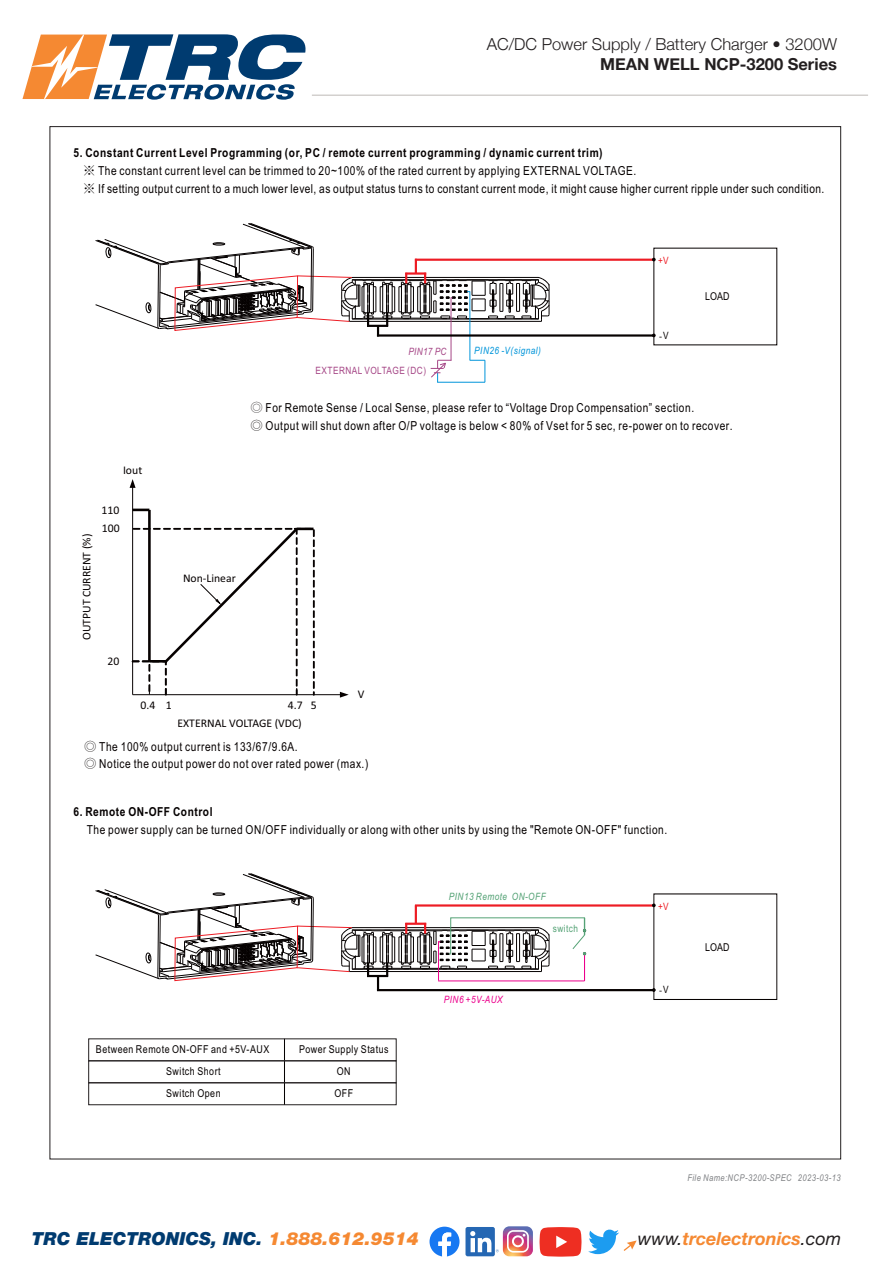
<style>
.page{position:relative;width:891px;height:1269px;background:#fff}
.page>*{position:absolute;margin:0;border:0;box-sizing:border-box;transform-origin:0 0}
.t1{font:italic 900 18px "Helvetica Neue LT Std";color:#003b70}
.t2{font:italic 700 18px "Helvetica Neue LT Std";color:#f58932}
.t3{font:300 16.5px "Helvetica Neue";color:#231f20}
.t4{font:700 16.5px "Helvetica Neue";color:#231f20}
.t5{font:12.45px/18px "Arial Narrow";letter-spacing:.045em;color:#050100}
.t6{font:12.45px/16.8px "Arial Narrow";letter-spacing:.045em;color:#060100}
.t7{font:700 12.45px "Arial Narrow";letter-spacing:.045em;color:#050100}
.t8{font:11.7px "Calibri";color:#060100}
.t9{font:10.8px/21.9px "Arial Narrow";letter-spacing:.045em;color:#050100}
.t10{font:10.8px "Arial Narrow";color:#060100}
.t11{font:10.05px "Arial Narrow";letter-spacing:.045em;color:#a54686}
.t12{font:italic 10.05px "Arial Narrow";letter-spacing:.045em;color:#54a275}
.t13{font:italic 10.05px "Arial Narrow";letter-spacing:.045em;color:#0095da}
.t14{font:italic 10.05px "Arial Narrow";letter-spacing:.045em;color:#ec008c}
.t15{font:italic 10.05px "Arial Narrow";letter-spacing:.025em;color:#a54686}
.t16{font:10.05px "Arial Narrow";letter-spacing:.045em;color:#54a275}
.t17{font:10.05px "Ming Li U";color:#060100}
.t18{font:10.05px "Arial Narrow";color:#ed1c24}
.t19{font:italic 9.3px "Arial Narrow";letter-spacing:.045em;color:#808285}
.s1{font-weight:700}
.s2{font-family:"Inn Ming";font-weight:500}
.s3{font-family:"Arial Narrow"}
.s4{font-family:"Inn Ming";font-weight:500;color:#231f20}
.s5{color:#f58932}
.s6{font-weight:400;color:#231f20}
</style>
<div class="page">
<hr style="left:312px;top:94px;width:556px;height:2px;background:#d3d0ce">
<svg style="left:22px;top:34px;width:284px;height:66px"></svg>
<svg style="left:430px;top:1227px;width:30px;height:30px"></svg>
<svg style="left:540px;top:1227px;width:42px;height:30px"></svg>
<svg style="left:588px;top:1229px;width:49px;height:25px"></svg>
<div style="left:466px;top:1227px;width:29px;height:29px;background:#2567b3;border-radius:2px"></div>
<svg style="left:470px;top:1226px;width:63px;height:30px"></svg>
<hr style="left:133px;top:694px;width:208px;height:1px;background:#060100">
<svg style="left:340px;top:692px;width:9px;height:6px"></svg>
<hr style="left:132px;top:487px;width:1px;height:208px;background:#060100">
<svg style="left:130px;top:479px;width:6px;height:9px"></svg>
<svg style="left:133px;top:509px;width:16px;height:2px"></svg>
<hr style="left:148px;top:510px;width:3px;height:151px;background:#060100">
<svg style="left:132px;top:525px;width:183px;height:171px"></svg>
<svg style="left:95px;top:223px;width:455px;height:160px"></svg>
<svg style="left:95px;top:873px;width:491px;height:232px"></svg>
<hr style="left:377px;top:334px;width:277px;height:3px;background:#060100">
<hr style="left:377px;top:989px;width:277px;height:2px;background:#060100">
<hr style="left:415px;top:259px;width:239px;height:2px;background:#ed1c24">
<hr style="left:415px;top:904px;width:239px;height:3px;background:#ed1c24">
<svg style="left:652px;top:258px;width:4px;height:3px"></svg>
<svg style="left:652px;top:904px;width:4px;height:3px"></svg>
<svg style="left:652px;top:988px;width:4px;height:4px"></svg>
<p class="t3" style="left:487px;top:31px;width:352px">AC/DC Power Supply / Battery Charger • 3200W</p>
<p class="t4" style="left:600px;top:51px;width:238px">MEAN WELL NCP-3200 Series</p>
<p class="t5" style="left:83px;top:145px;width:743px;text-indent:-9px"><span class="s1">5. Constant Current Level Programming (or, PC / remote current programming / dynamic current trim)<br></span><span class="s2">※</span> The constant current level can be trimmed to 20~100% of the rated current by applying EXTERNAL VOLTAGE.<br><span class="s2">※</span> If setting output current to a much lower level, as output status turns to constant current mode, it might cause higher current ripple under such condition.</p>
<p class="t15" style="left:409px;top:348px;width:39px">PIN17 PC</p>
<p class="t13" style="left:474px;top:347px;width:68px">PIN26 -V(signal)</p>
<p class="t11" style="left:316px;top:367px;width:112px">EXTERNAL VOLTAGE (DC)</p>
<p class="t18" style="left:658px;top:257px;width:12px">+V</p>
<p class="t17" style="left:658px;top:332px;width:12px">-<span class="s3">V</span></p>
<p class="t10" style="left:705px;top:292px;width:26px">LOAD</p>
<p class="t5" style="left:250px;top:400px;width:484px;line-height:17.5px"><span class="s4">◎</span> For Remote Sense / Local Sense, please refer to “Voltage Drop Compensation” section.<br><span class="s2">◎</span> Output will shut down after O/P voltage is below &lt; 80% of Vset for 5 sec, re-power on to recover.</p>
<p class="t8" style="left:123px;top:466px;width:21px">Iout</p>
<p class="t8" style="left:82px;top:640px;width:108px;rotate:-90deg">OUTPUT CURRENT (%)</p>
<p class="t8" style="left:102px;top:506px;width:19px">110</p>
<p class="t8" style="left:102px;top:524px;width:19px">100</p>
<p class="t8" style="left:108px;top:657px;width:13px">20</p>
<p class="t8" style="left:183px;top:574px;width:54px">Non-Linear</p>
<p class="t8" style="left:140px;top:701px;width:33px">0.4 1</p>
<p class="t8" style="left:288px;top:701px;width:30px">4.7 5</p>
<p class="t8" style="left:177px;top:719px;width:126px">EXTERNAL VOLTAGE (VDC)</p>
<p class="t8" style="left:358px;top:690px;width:8px">V</p>
<p class="t6" style="left:84px;top:740px;width:286px"><span class="s2">◎</span> The 100% output current is 133/67/9.6A.<br><span class="s2">◎</span> Notice the output power do not over rated power (max.)</p>
<p class="t7" style="left:74px;top:807px;width:141px">6. Remote ON-OFF Control</p>
<p class="t5" style="left:87px;top:822px;width:582px">The power supply can be turned ON/OFF individually or along with other units by using the "Remote ON-OFF" function.</p>
<p class="t9" style="left:166px;top:1039px;width:105px;text-indent:-70px">Between Remote ON-OFF and +5V-AUX<br>Switch Short<br>Switch Open</p>
<p class="t9" style="left:299px;top:1039px;width:91px;text-align:center">Power Supply Status<br>ON<br>OFF</p>
<p class="t12" style="left:449px;top:893px;width:98px">PIN13 Remote ON-OFF</p>
<p class="t14" style="left:444px;top:996px;width:60px">PIN6 +5V-AUX</p>
<p class="t16" style="left:553px;top:925px;width:27px">switch</p>
<p class="t18" style="left:658px;top:903px;width:12px">+V</p>
<p class="t17" style="left:658px;top:986px;width:12px">-<span class="s3">V</span></p>
<p class="t10" style="left:705px;top:943px;width:26px">LOAD</p>
<p class="t19" style="left:687px;top:1174px;width:155px">File Name:NCP-3200-SPEC 2023-03-13</p>
<p class="t1" style="left:32px;top:1227px;width:388px">TRC ELECTRONICS, INC. <span class="s5">1.888.612.9514</span></p>
<p class="t2" style="left:638px;top:1227px;width:205px"><span class="s6">www.</span>trcelectronics<span class="s6">.com</span></p>
</div>
